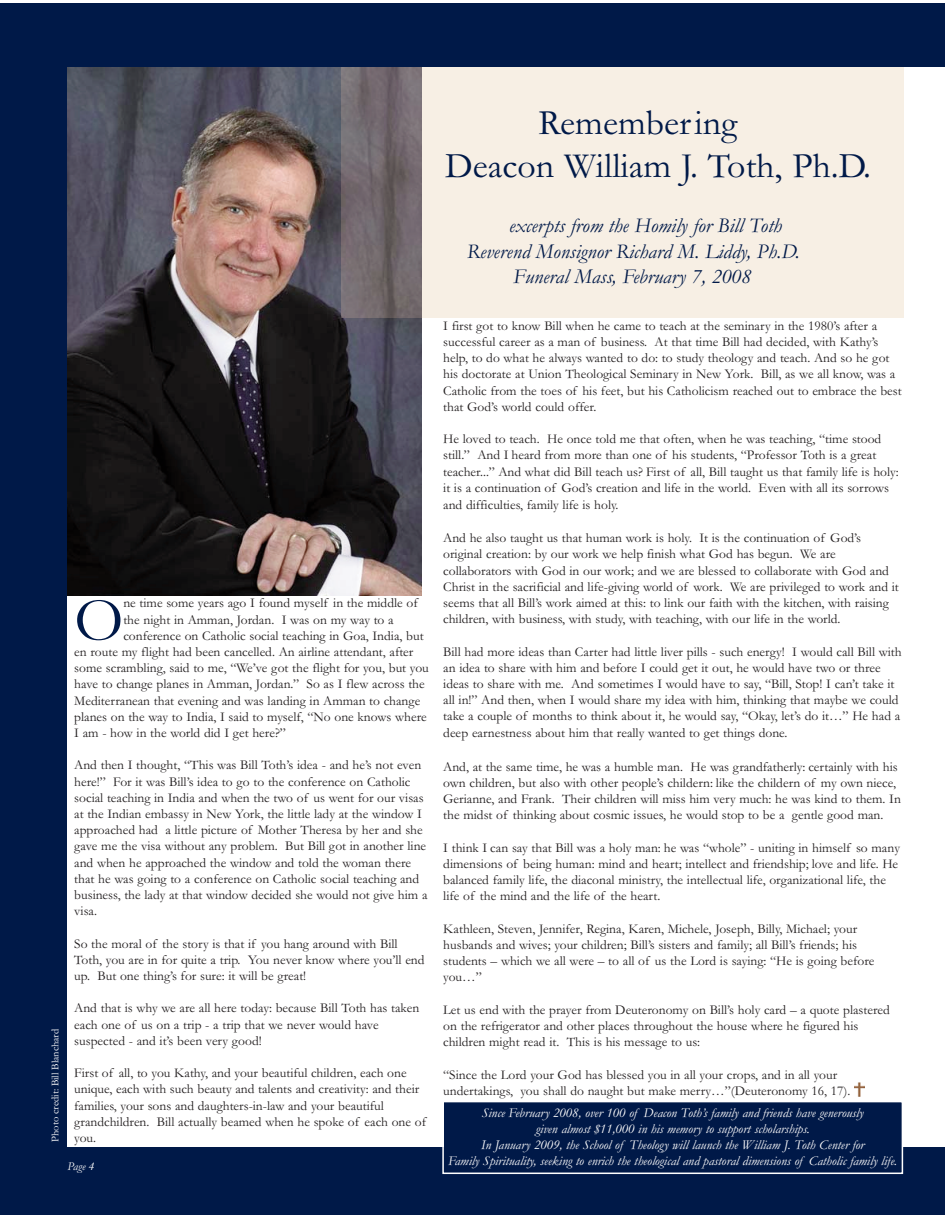
<style>
.page{position:relative;width:945px;height:1215px;background:#fff}
.page>*{position:absolute;margin:0;border:0;box-sizing:border-box;transform-origin:0 0}
.t1{font:63px "Garamond";color:#001948}
.t2{font:36px/43.2px "Garamond";color:#001948}
.t3{font:italic 21px "Garamond";color:#001948}
.t4{font:13.5px/16.2px "Garamond";color:#231f20}
.t5{font:italic 13.5px/16.2px "Garamond";color:#fff;text-align:center}
.t6{font:italic 12px "Garamond";color:#fff}
.t7{font:10.5px "Garamond";color:#fff}
</style>
<div class="page">
<div style="left:0;top:3px;width:945px;height:1212px;background:#001948"></div>
<div style="left:68px;top:68px;width:877px;height:1080px;background:#fff"></div>
<img style="left:68px;top:67px;width:354px;height:529px">
<div style="left:422px;top:68px;width:481px;height:250px;background:#f7efe4"></div>
<img style="left:342px;top:68px;width:80px;height:250px">
<div style="left:444px;top:1102px;width:458px;height:71px;background:#001948"></div>
<div style="left:442px;top:1101px;width:461px;height:73px;border:2px solid #fff"></div>
<img style="left:855px;top:1083px;width:9px;height:14px">
<p class="t7" style="left:49px;top:1142px;width:115px;rotate:-90deg">Photo credit: Bill Blanchard</p>
<h1 class="t1" style="left:74px;top:581px;width:51px">O</h1>
<p class="t4" style="left:123px;top:595px;width:296px">ne time some years ago I found myself in the middle of</p>
<p class="t4" style="left:123px;top:611px;width:272px">the night in Amman, Jordan. I was on my way to a</p>
<p class="t4" style="left:123px;top:627px;width:302px">conference on Catholic social teaching in Goa, India, but</p>
<p class="t4" style="left:74px;top:643px;width:341px">en route my flight had been cancelled. An airline attendant, after</p>
<p class="t4" style="left:74px;top:659px;width:356px">some scrambling, said to me, “We’ve got the flight for you, but you</p>
<p class="t4" style="left:74px;top:676px;width:352px">have to change planes in Amman, Jordan.” So as I flew across the</p>
<p class="t4" style="left:74px;top:692px;width:348px">Mediterranean that evening and was landing in Amman to change</p>
<p class="t4" style="left:74px;top:708px;width:354px">planes on the way to India, I said to myself, “No one knows where</p>
<p class="t4" style="left:74px;top:724px;width:213px">I am - how in the world did I get here?”</p>
<p class="t4" style="left:74px;top:757px;width:355px">And then I thought, “This was Bill Toth’s idea - and he’s not even here!” For it was Bill’s idea to go to the conference on Catholic social teaching in India and when the two of us went for our visas at the Indian embassy in New York, the little lady at the window I approached had a little picture of Mother Theresa by her and she gave me the visa without any problem. But Bill got in another line and when he approached the window and told the woman there that he was going to a conference on Catholic social teaching and business, the lady at that window decided she would not give him a visa.</p>
<p class="t4" style="left:74px;top:935px;width:352px">So the moral of the story is that if you hang around with Bill<br>Toth, you are in for quite a trip. You never know where you’ll end up. But one thing’s for sure: it will be great!</p>
<p class="t4" style="left:74px;top:1000px;width:347px">And that is why we are all here today: because Bill Toth has taken each one of us on a trip - a trip that we never would have suspected - and it’s been very good!</p>
<p class="t4" style="left:74px;top:1064px;width:353px">First of all, to you Kathy, and your beautiful children, each one unique, each with such beauty and talents and creativity: and their families, your sons and daughters-in-law and your beautiful grandchildren. Bill actually beamed when he spoke of each one of you.</p>
<p class="t6" style="left:68px;top:1159px;width:28px">Page 4</p>
<h2 class="t2" style="left:445px;top:100px;width:427px;text-indent:94px">Remembering<br>Deacon William J. Toth, Ph.D.</h2>
<h3 class="t3" style="left:509px;top:213px;width:274px">excerpts from the Homily for Bill Toth</h3>
<h3 class="t3" style="left:467px;top:238px;width:334px">Reverend Monsignor Richard M. Liddy, Ph.D.</h3>
<h3 class="t3" style="left:513px;top:263px;width:240px">Funeral Mass, February 7, 2008</h3>
<p class="t4" style="left:443px;top:317px;width:460px">I first got to know Bill when he came to teach at the seminary in the 1980’s after a successful career as a man of business. At that time Bill had decided, with Kathy’s help, to do what he always wanted to do: to study theology and teach. And so he got his doctorate at Union Theological Seminary in New York. Bill, as we all know, was a Catholic from the toes of his feet, but his Catholicism reached out to embrace the best that God’s world could offer.</p>
<p class="t4" style="left:443px;top:430px;width:457px">He loved to teach. He once told me that often, when he was teaching, “time stood still.” And I heard from more than one of his students, “Professor Toth is a great teacher...” And what did Bill teach us? First of all, Bill taught us that family life is holy: it is a continuation of God’s creation and life in the world. Even with all its sorrows and difficulties, family life is holy.</p>
<p class="t4" style="left:443px;top:529px;width:457px">And he also taught us that human work is holy. It is the continuation of God’s original creation: by our work we help finish what God has begun. We are collaborators with God in our work; and we are blessed to collaborate with God and Christ in the sacrificial and life-giving world of work. We are privileged to work and it seems that all Bill’s work aimed at this: to link our faith with the kitchen, with raising children, with business, with study, with teaching, with our life in the world.</p>
<p class="t4" style="left:443px;top:643px;width:460px">Bill had more ideas than Carter had little liver pills - such energy! I would call Bill with an idea to share with him and before I could get it out, he would have two or three ideas to share with me. And sometimes I would have to say, “Bill, Stop! I can’t take it all in!” And then, when I would share my idea with him, thinking that maybe we could take a couple of months to think about it, he would say, “Okay, let’s do it…” He had a deep earnestness about him that really wanted to get things done.</p>
<p class="t4" style="left:443px;top:758px;width:459px">And, at the same time, he was a humble man. He was grandfatherly: certainly with his own children, but also with other people’s childern: like the childern of my own niece, Gerianne, and Frank. Their children will miss him very much: he was kind to them. In the midst of thinking about cosmic issues, he would stop to be a gentle good man.</p>
<p class="t4" style="left:443px;top:839px;width:458px">I think I can say that Bill was a holy man: he was “whole” - uniting in himself so many dimensions of being human: mind and heart; intellect and friendship; love and life. He balanced family life, the diaconal ministry, the intellectual life, organizational life, the life of the mind and the life of the heart.</p>
<p class="t4" style="left:443px;top:920px;width:433px">Kathleen, Steven, Jennifer, Regina, Karen, Michele, Joseph, Billy, Michael; your husbands and wives; your children; Bill’s sisters and family; all Bill’s friends; his students – which we all were – to all of us the Lord is saying: “He is going before you…”</p>
<p class="t4" style="left:443px;top:1001px;width:448px">Let us end with the prayer from Deuteronomy on Bill’s holy card – a quote plastered on the refrigerator and other places throughout the house where he figured his children might read it. This is his message to us:</p>
<p class="t4" style="left:443px;top:1066px;width:409px">“Since the Lord your God has blessed you in all your crops, and in all your undertakings, you shall do naught but make merry…”(Deuteronomy 16, 17).</p>
<p class="t5" style="left:448px;top:1104px;width:451px">Since February 2008, over 100 of Deacon Toth’s family and friends have generously<br>given almost $11,000 in his memory to support scholarships.<br>In January 2009, the School of Theology will launch the William J. Toth Center for<br>Family Spirituality, seeking to enrich the theological and pastoral dimensions of Catholic family life.</p>
</div>
